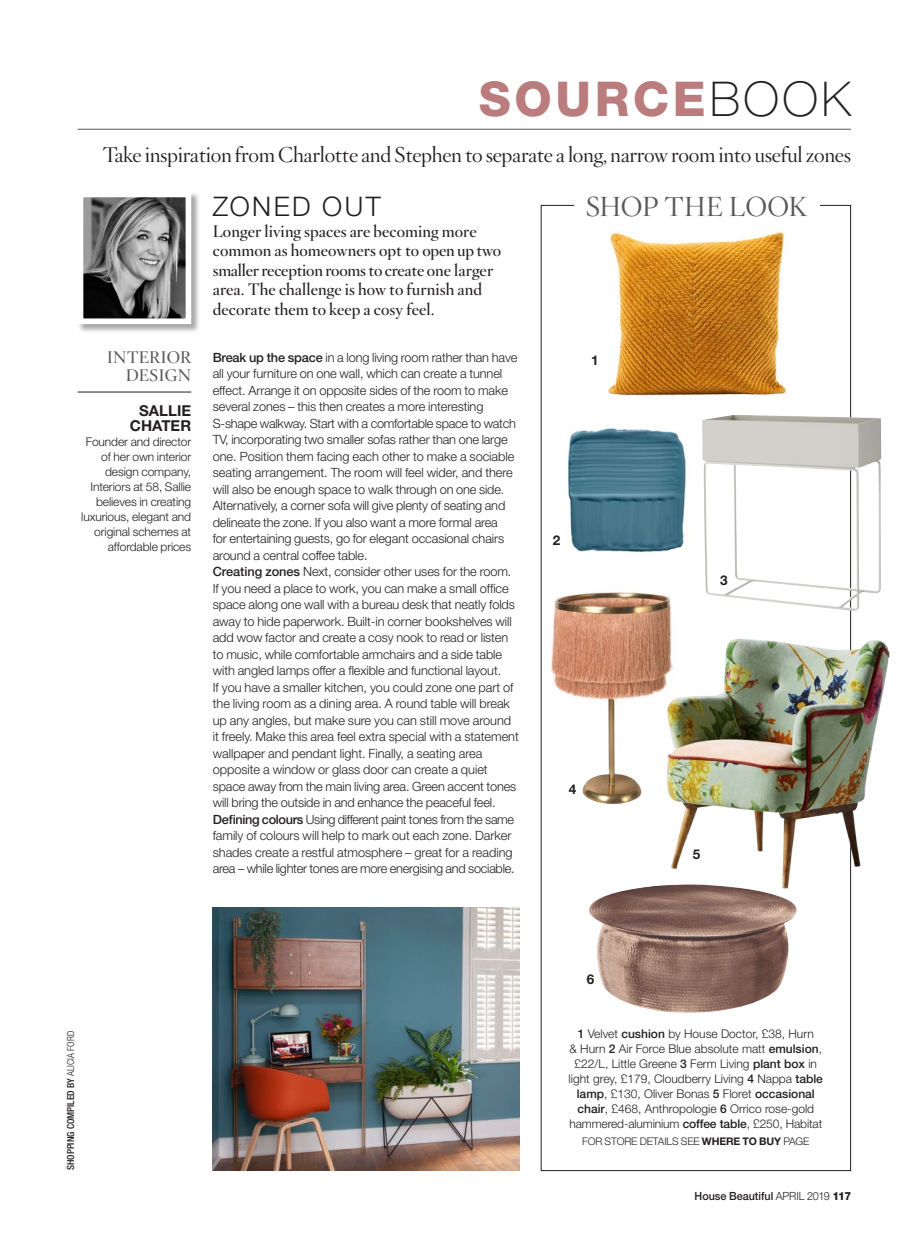
<style>
.page{position:relative;width:915px;height:1234px;background:#fff}
.page>*{position:absolute;margin:0;border:0;box-sizing:border-box;transform-origin:0 0}
.t1{font:800 48px "Helvetica Neue";letter-spacing:.075em;color:#ba7c7c}
.subhead{font:300 27px "Hoefler Titling";letter-spacing:-.01em;color:#57585a}
.Q{font:300 27px "Helvetica Neue";letter-spacing:.095em;color:#231f20}
.BODY_COPY{font:300 21px "Hoefler Titling";letter-spacing:-.01em;color:#231f20}
.Q-2{font:600 16.5px/19.5px "Hoefler Titling";letter-spacing:.01em;color:#231f20}
.t2{font:600 16.5px/18px "Hoefler Titling";letter-spacing:.005em;color:#57585a;text-align:right}
.t3{font:700 15px/15px "Helvetica Neue";color:#231f20;text-align:right}
.nos_in_bullets{font:700 13.5px "Helvetica Neue";color:#231f20}
.bodycopy{font:300 12.75px/16.5px "Helvetica Neue";letter-spacing:-.01em;color:#231f20}
.bodycopy-2{font:300 12px/15px "Helvetica Neue";letter-spacing:-.01em;color:#231f20;text-align:center}
.t4{font:500 11.25px "Helvetica Neue";color:#231f20;scale:.96 1}
.t5{font:300 10.5px "Helvetica Neue";letter-spacing:-.015em;color:#231f20}
.CREDITS_LIGHT{font:500 condensed 9.75px "Helvetica Neue";color:#231f20}
.s1{font-weight:100;color:#231f20}
.s2{font-weight:500}
.s3{font-weight:300}
.s4{font-weight:700}
.s5{font-weight:800}
</style>
<div class="page">
<img style="left:551px;top:592px;width:121px;height:212px">
<img style="left:568px;top:427px;width:118px;height:125px">
<hr style="left:78px;top:129px;width:772px;height:1px;background:#57585a">
<div style="left:77px;top:191px;width:123px;height:142px;background:#231f20;opacity:.4"></div>
<img style="left:85px;top:199px;width:99px;height:118px">
<div style="left:78px;top:192px;width:113px;height:132px;border:6px solid #fff"></div>
<hr style="left:78px;top:391px;width:113px;height:1px;background:#231f20">
<img style="left:213px;top:907px;width:306px;height:262px">
<img style="left:702px;top:414px;width:179px;height:196px">
<img style="left:608px;top:232px;width:179px;height:164px">
<img style="left:588px;top:886px;width:208px;height:126px">
<img style="left:655px;top:632px;width:235px;height:267px">
<p class="t1" style="left:478px;top:70px;width:373px">SOURCE<span class="s1">BOOK</span></p>
<p class="BODY_COPY" style="left:103px;top:138px;width:749px">Take inspiration from Charlotte and Stephen to separate a long, narrow room into useful zones</p>
<p class="t2" style="left:107px;top:347px;width:86px">INTERIOR<br>DESIGN</p>
<p class="t3" style="left:130px;top:403px;width:63px">SALLIE<br>CHATER</p>
<p class="bodycopy-2" style="left:81px;top:434px;width:111px;text-align:right">Founder and director of her own interior design company,<br>Interiors at 58, Sallie believes in creating luxurious, elegant and original schemes at affordable prices</p>
<p class="Q" style="left:213px;top:189px;width:170px">ZONED OUT</p>
<p class="Q-2" style="left:213px;top:220px;width:290px">Longer living spaces are becoming more common as homeowners opt to open up two smaller reception rooms to create one larger area. The challenge is how to furnish and decorate them to keep a cosy feel.</p>
<p class="bodycopy" style="left:213px;top:348px;width:306px"><span class="s2">Break up the space</span> in a long living room rather than have all your furniture on one wall, which can create a tunnel effect. Arrange it on opposite sides of the room to make several zones – this then creates a more interesting S-shape walkway. Start with a comfortable space to watch TV, incorporating two smaller sofas rather than one large one. Position them facing each other to make a sociable seating arrangement. The room will feel wider, and there will also be enough space to walk through on one side.<br>Alternatively, a corner sofa will give plenty of seating and delineate the zone. If you also want a more formal area<br>for entertaining guests, go for elegant occasional chairs around a central coffee table.</p>
<p class="bodycopy" style="left:213px;top:563px;width:307px"><span class="s2">Creating zones</span> Next, consider other uses for the room.<br>If you need a place to work, you can make a small office space along one wall with a bureau desk that neatly folds away to hide paperwork. Built-in corner bookshelves will add wow factor and create a cosy nook to read or listen to music, while comfortable armchairs and a side table with angled lamps offer a flexible and functional layout.<br>If you have a smaller kitchen, you could zone one part of the living room as a dining area. A round table will break up any angles, but make sure you can still move around it freely. Make this area feel extra special with a statement wallpaper and pendant light. Finally, a seating area opposite a window or glass door can create a quiet space away from the main living area. Green accent tones will bring the outside in and enhance the peaceful feel.</p>
<p class="bodycopy" style="left:213px;top:810px;width:303px"><span class="s2">Defining colours</span> Using different paint tones from the same family of colours will help to mark out each zone. Darker shades create a restful atmosphere – great for a reading area – while lighter tones are more energising and sociable.</p>
<p class="subhead" style="left:585px;top:186px;width:224px">SHOP THE LOOK</p>
<p class="nos_in_bullets" style="left:591px;top:352px;width:9px">1</p>
<p class="nos_in_bullets" style="left:552px;top:532px;width:9px">2</p>
<p class="nos_in_bullets" style="left:720px;top:571px;width:9px">3</p>
<p class="nos_in_bullets" style="left:568px;top:780px;width:9px">4</p>
<p class="nos_in_bullets" style="left:692px;top:845px;width:9px">5</p>
<p class="CREDITS_LIGHT" style="left:65px;top:1169px;width:140px;rotate:-90deg">SHOPPING COMPILED BY <span class="s3">ALICIA FORD</span></p>
<p class="nos_in_bullets" style="left:586px;top:970px;width:9px">6</p>
<p class="bodycopy-2" style="left:568px;top:1026px;width:256px"><span class="s2">1</span> Velvet <span class="s2">cushion</span> by House Doctor, £38, Hurn<br>&amp; Hurn <span class="s2">2</span> Air Force Blue absolute matt <span class="s2">emulsion</span>, £22/L, Little Greene <span class="s2">3</span> Ferm Living <span class="s2">plant box</span> in light grey, £179, Cloudberry Living <span class="s2">4</span> Nappa <span class="s2">table lamp</span>, £130, Oliver Bonas <span class="s2">5</span> Floret <span class="s2">occasional chair</span>, £468, Anthropologie <span class="s2">6</span> Orrico rose-gold hammered-aluminium <span class="s2">coffee table</span>, £250, Habitat</p>
<p class="t5" style="left:582px;top:1134px;width:229px">FOR STORE DETAILS SEE <span class="s4">WHERE TO BUY</span> PAGE</p>
<p class="t4" style="left:694px;top:1189px;width:164px">House Beautiful <span class="s3">APRIL 2019</span> <span class="s5">117</span></p>
</div>
